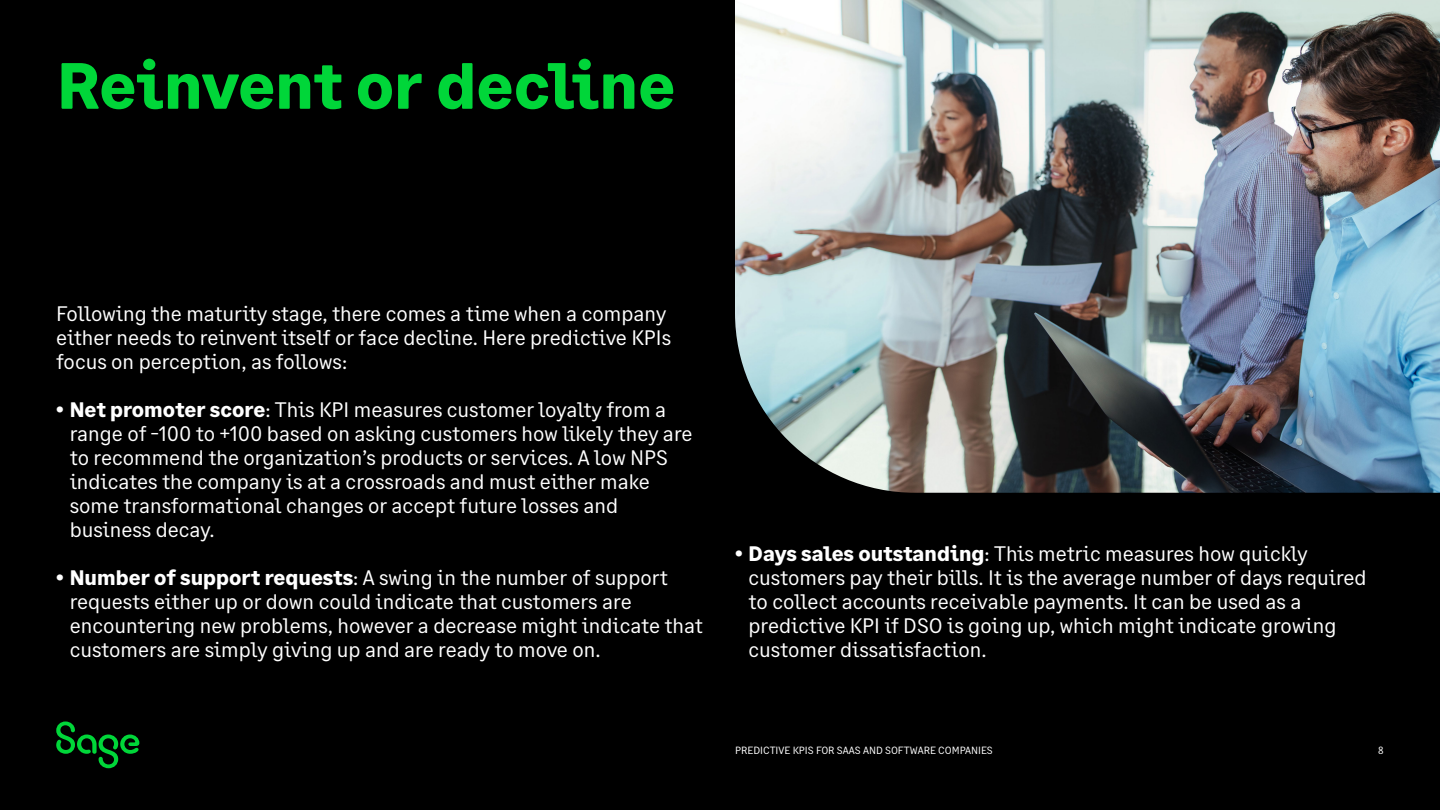
<style>
.page{position:relative;width:1440px;height:810px;background:#000}
.page>*{position:absolute;margin:0;border:0;box-sizing:border-box;transform-origin:0 0}
.t1{font:700 65.25px "Sage Text";letter-spacing:-.005em;color:#00d639}
.t2{font:21px/24px "Sage Text";color:#fff}
.t3{font:10.5px "Sage Text";color:#fff}
.s1{font-weight:700}
</style>
<div class="page">
<img style="left:735px;top:0;width:705px;height:493px">
<svg style="left:56px;top:722px;width:83px;height:46px"></svg>
<h1 class="t1" style="left:57px;top:45px;width:620px">Reinvent or decline</h1>
<p class="t2" style="left:56px;top:302px;width:616px">Following the maturity stage, there comes a time when a company either needs to reinvent itself or face decline. Here predictive KPIs focus on perception, as follows:</p>
<p class="t2" style="left:70px;top:398px;width:624px;text-indent:-14px"><span class="s1">• Net promoter score</span>: This KPI measures customer loyalty from a range of -100 to +100 based on asking customers how likely they are to recommend the organization’s products or services. A low NPS indicates the company is at a crossroads and must either make some transformational changes or accept future losses and business decay.</p>
<p class="t2" style="left:70px;top:566px;width:635px;text-indent:-14px"><span class="s1">• Number of support requests</span>: A swing in the number of support requests either up or down could indicate that customers are encountering new problems, however a decrease might indicate that customers are simply giving up and are ready to move on.</p>
<p class="t2" style="left:749px;top:542px;width:620px;text-indent:-14px"><span class="s1">• Days sales outstanding</span>: This metric measures how quickly customers pay their bills. It is the average number of days required to collect accounts receivable payments. It can be used as a predictive KPI if DSO is going up, which might indicate growing customer dissatisfaction.</p>
<p class="t3" style="left:735px;top:744px;width:259px">PREDICTIVE KPIS FOR SAAS AND SOFTWARE COMPANIES</p>
<p class="t3" style="left:1378px;top:744px;width:7px">8</p>
</div>
